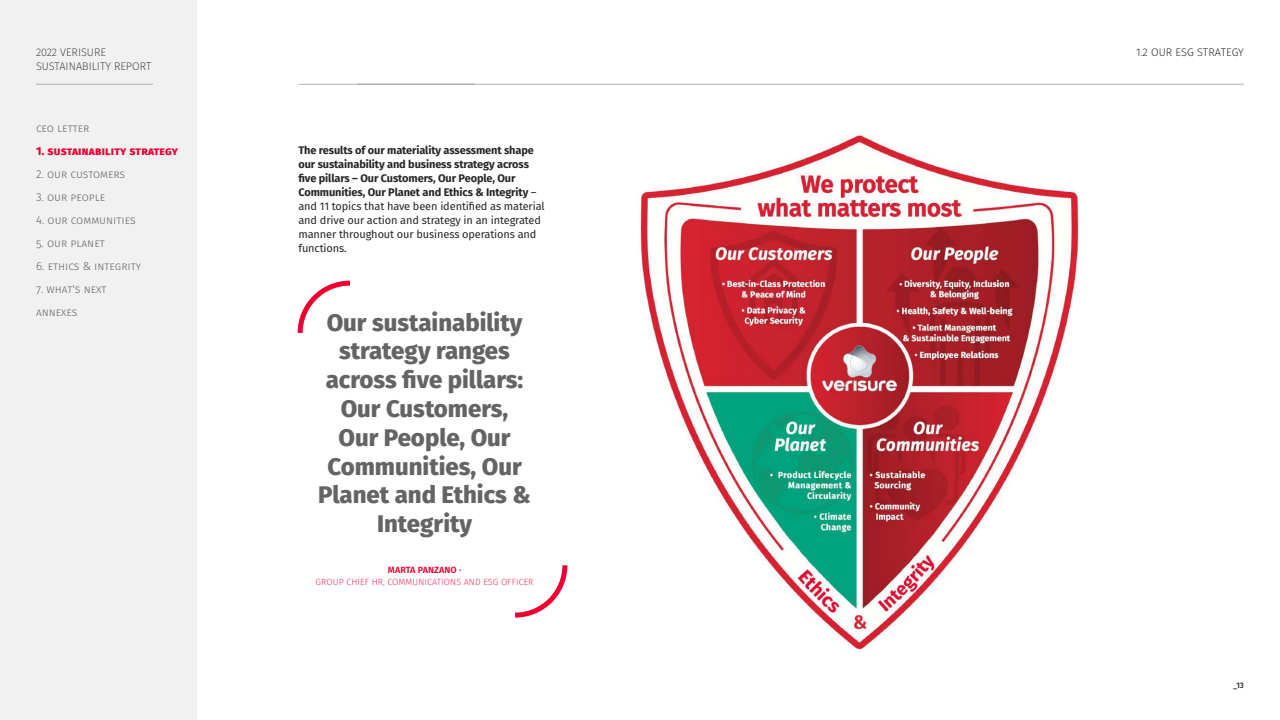
<style>
.page{position:relative;width:1280px;height:720px;background:#fff}
.page>*{position:absolute;margin:0;border:0;box-sizing:border-box;transform-origin:0 0}
.t1{font:800 24px/28.8px "Fira Sans";color:#636466;text-align:center}
.t2{font:300 11.5px/23px "Fira Sans";color:#636466}
.t3{font:800 11.5px "Fira Sans";letter-spacing:.02em;color:#ed002f}
.t4{font:700 11px/14px "Fira Sans";letter-spacing:-.01em;color:#262626}
.t5{font:200 11px/14px "Fira Sans";color:#262626}
.t6{font:200 11px "Fira Sans";letter-spacing:.01em;color:#000}
.t7{font:200 9px "Fira Sans";letter-spacing:.01em;color:#ed002f}
.t8{font:600 9px "Fira Sans";letter-spacing:.01em;color:#ed002f}
.t9{font:500 8px "Fira Sans";color:#262626}
.s1{font-weight:400}
</style>
<div class="page">
<hr style="left:299px;top:84px;width:945px;height:1px;background:#b1b1b1">
<div style="left:0;top:0;width:196px;height:720px;background:#f1f1f1"></div>
<hr style="left:36px;top:84px;width:117px;height:1px;background:#b1b1b1">
<img style="left:640px;top:134px;width:439px;height:516px">
<svg style="left:297px;top:280px;width:271px;height:338px"></svg>
<p class="t5" style="left:36px;top:45px;width:117px">2022 VERISURE<br>SUSTAINABILITY REPORT</p>
<p class="t2" style="left:36px;top:117px;width:55px">ceo letter</p>
<p class="t3" style="left:36px;top:141px;width:143px">1. sustainability strategy</p>
<p class="t2" style="left:36px;top:163px;width:91px">2. our customers</p>
<p class="t2" style="left:36px;top:186px;width:71px">3. our people</p>
<p class="t2" style="left:36px;top:209px;width:101px">4. our communities</p>
<p class="t2" style="left:36px;top:232px;width:70px">5. our planet</p>
<p class="t2" style="left:36px;top:255px;width:107px">6. ethics &amp; integrity</p>
<p class="t2" style="left:36px;top:278px;width:72px">7. what's next annexes</p>
<p class="t4" style="left:298px;top:142px;width:248px">The results of our materiality assessment shape our sustainability and business strategy across five pillars – Our Customers, Our People, Our Communities, Our Planet and Ethics &amp; Integrity <span class="s1">– and 11 topics that have been identified as material and drive our action and strategy in an integrated manner throughout our business operations and functions.</span></p>
<h1 class="t1" style="left:318px;top:306px;width:214px">Our sustainability strategy ranges across five pillars:<br>Our Customers,<br>Our People, Our<br>Communities, Our<br>Planet and Ethics &amp;<br>Integrity</h1>
<p class="t8" style="left:388px;top:562px;width:75px">MARTA PANZANO ·</p>
<p class="t7" style="left:316px;top:575px;width:219px">GROUP CHIEF HR, COMMUNICATIONS AND ESG OFFICER</p>
<p class="t6" style="left:1136px;top:44px;width:109px">1.2 OUR ESG STRATEGY</p>
<p class="t9" style="left:1233px;top:679px;width:12px">_13</p>
</div>
